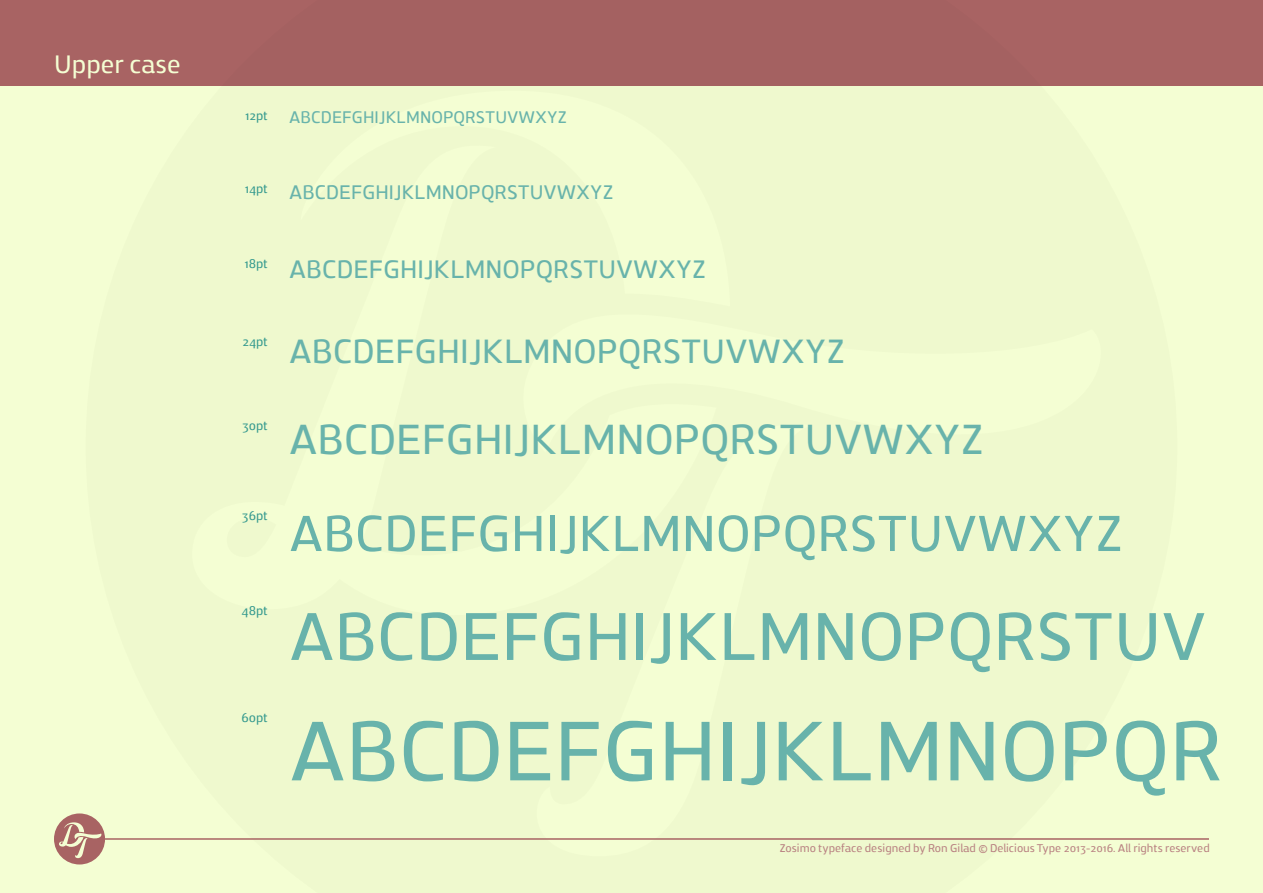
<style>
.page{position:relative;width:1263px;height:893px;background:#f4fed3}
.page>*{position:absolute;margin:0;border:0;box-sizing:border-box;transform-origin:0 0}
.t1{font:90px "Zosimo Pro";color:#68b3ab}
.t2{font:72px "Zosimo Pro";color:#68b3ab}
.t3{font:54px "Zosimo Pro";color:#68b3ab}
.t4{font:45px "Zosimo Pro";color:#68b3ab}
.t5{font:36px "Zosimo Pro";color:#68b3ab}
.t6{font:27px "Zosimo Pro";color:#68b3ab}
.t7{font:27px "Zosimo Pro";color:#f4fed3}
.t8{font:21px "Zosimo Pro";color:#68b3ab}
.t9{font:18px "Zosimo Pro";color:#68b3ab}
.t10{font:13.5px "Zosimo Pro";letter-spacing:-.005em;color:#369a8f}
.t11{font:12px "Zosimo Pro";color:#b98282}
</style>
<div class="page">
<div style="left:0;top:0;width:1263px;height:86px;background:#a86363"></div>
<svg style="left:54px;top:813px;width:51px;height:51px"></svg>
<hr style="left:105px;top:838px;width:1104px;height:2px;background:#a86363">
<h3 class="t7" style="left:54px;top:49px;width:128px">Upper case</h3>
<h3 class="t9" style="left:245px;top:107px;width:324px"><sup>12pt</sup> ABCDEFGHIJKLMNOPQRSTUVWXYZ</h3>
<h3 class="t8" style="left:245px;top:180px;width:371px"><sup>14pt</sup> ABCDEFGHIJKLMNOPQRSTUVWXYZ</h3>
<p class="t10" style="left:244px;top:256px;width:25px">18pt</p>
<h3 class="t6" style="left:289px;top:254px;width:419px">ABCDEFGHIJKLMNOPQRSTUVWXYZ</h3>
<p class="t10" style="left:242px;top:334px;width:27px">24pt</p>
<h3 class="t5" style="left:289px;top:331px;width:558px">ABCDEFGHIJKLMNOPQRSTUVWXYZ</h3>
<p class="t10" style="left:242px;top:418px;width:27px">30pt</p>
<h3 class="t4" style="left:289px;top:414px;width:697px">ABCDEFGHIJKLMNOPQRSTUVWXYZ</h3>
<p class="t10" style="left:242px;top:508px;width:28px">36pt</p>
<h3 class="t3" style="left:289px;top:503px;width:836px">ABCDEFGHIJKLMNOPQRSTUVWXYZ</h3>
<p class="t10" style="left:242px;top:603px;width:28px">48pt</p>
<h2 class="t2" style="left:289px;top:596px;width:919px">ABCDEFGHIJKLMNOPQRSTUV</h2>
<p class="t10" style="left:241px;top:710px;width:28px">60pt</p>
<h1 class="t1" style="left:289px;top:700px;width:935px">ABCDEFGHIJKLMNOPQR</h1>
<p class="t11" style="left:779px;top:841px;width:432px">Zosimo typeface designed by Ron Gilad © Delicious Type 2013-2016. All rights reserved</p>
</div>
